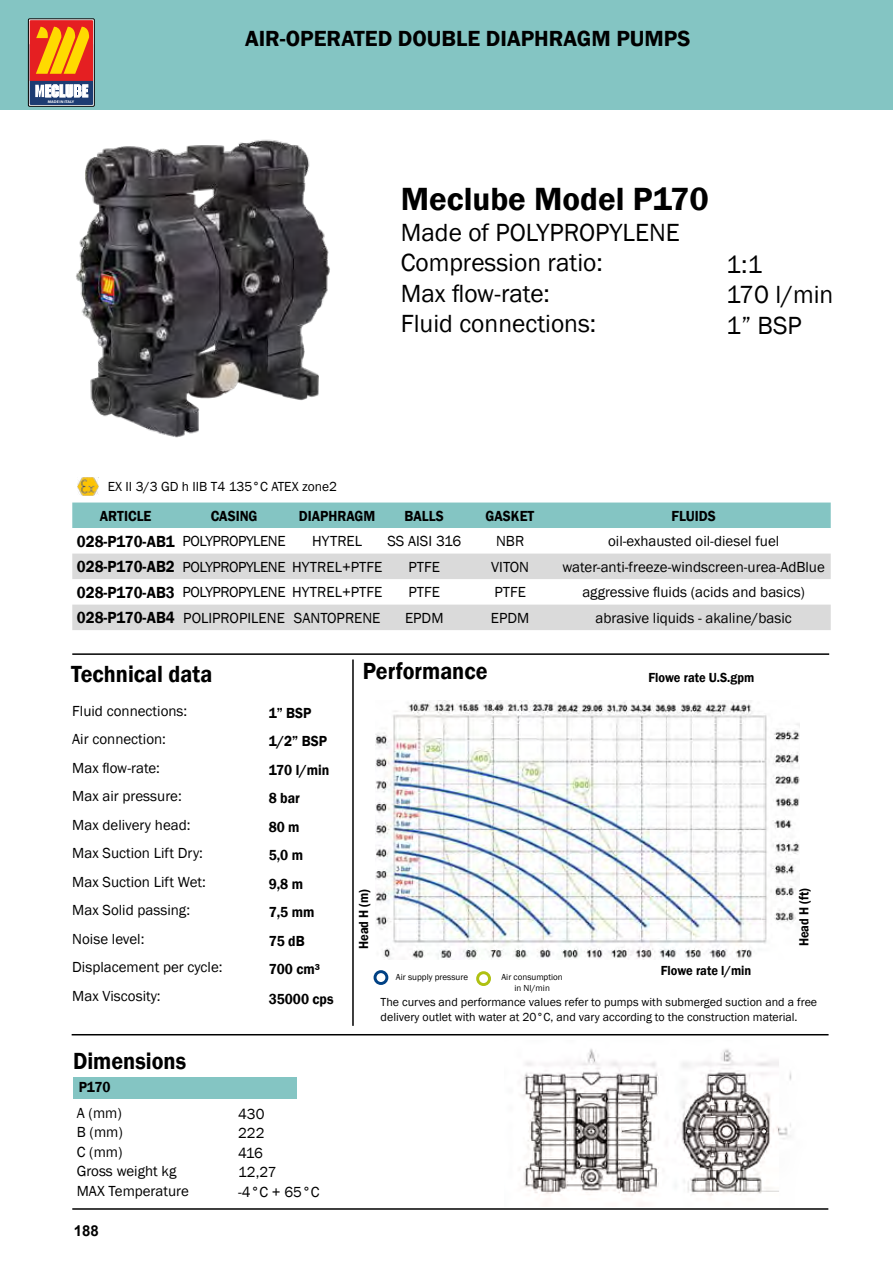
<style>
.page{position:relative;width:893px;height:1263px;background:#fff}
.page>*{position:absolute;margin:0;border:0;box-sizing:border-box;transform-origin:0 0}
.t1{font:600 33px "Franklin Gothic";color:#000}
.t2{font:25.5px/30.6px "Franklin Gothic";color:#000}
.t3{font:600 24px "Franklin Gothic";color:#000;scale:.92 1}
.t4{font:600 22.5px "Franklin Gothic";color:#000}
.t5{font:600 16.5px "Franklin Gothic";color:#000;scale:.92 1}
.t6{font:15px/28.5px "Franklin Gothic";color:#000}
.t7{font:600 15px/28.5px "Franklin Gothic";color:#000;scale:.92 1}
.t8{font:15px "Franklin Gothic";letter-spacing:-.03em;color:#000}
.t9{font:700 15px "Arial";color:#000}
.t10{font:600 13.5px "Franklin Gothic";color:#000;scale:.92 1}
.t11{font:13.5px "Franklin Gothic";color:#000}
.t12{font:12px/14.4px "Franklin Gothic";color:#000}
.t13{font:9px/10.8px "Franklin Gothic";color:#000;text-align:center}
.t14{font:700 3.75px "Myriad Pro";color:#fdfdfd;scale:1.06 1}
</style>
<div class="page">
<div style="left:0;top:0;width:893px;height:110px;background:#84c5c3"></div>
<div style="left:28px;top:19px;width:66px;height:87px;border:1px solid #000"></div>
<svg style="left:30px;top:20px;width:63px;height:85px;background:#cd753e"></svg>
<img style="left:375px;top:700px;width:424px;height:260px">
<hr style="left:72px;top:653px;width:757px;height:2px;background:#000">
<hr style="left:72px;top:1034px;width:756px;height:1px;background:#000">
<hr style="left:352px;top:659px;width:2px;height:367px;background:#000">
<div style="left:374px;top:970px;width:14px;height:15px;border:3px solid #004184;border-radius:50%"></div>
<div style="left:476px;top:971px;width:15px;height:15px;border:3px solid #afc112;border-radius:50%"></div>
<div style="left:72px;top:502px;width:759px;height:26px;background:#84c5c3"></div>
<svg style="left:72px;top:553px;width:759px;height:1px"></svg>
<svg style="left:72px;top:554px;width:759px;height:76px;fill:#dadada"></svg>
<img style="left:522px;top:1049px;width:270px;height:147px">
<img style="left:76px;top:139px;width:254px;height:299px">
<hr style="left:72px;top:1208px;width:756px;height:2px;background:#000">
<img style="left:77px;top:478px;width:21px;height:17px">
<div style="left:73px;top:1078px;width:224px;height:21px;background:#84c5c3"></div>
<p class="t14" style="left:48px;top:99px;width:26px">MADE IN ITALY</p>
<h3 class="t4" style="left:245px;top:24px;width:447px">AIR-OPERATED DOUBLE DIAPHRAGM PUMPS</h3>
<h1 class="t1" style="left:401px;top:179px;width:310px">Meclube Model P170</h1>
<h2 class="t2" style="left:401px;top:217px;width:280px">Made of POLYPROPYLENE<br>Compression ratio:<br>Max flow-rate:<br>Fluid connections:</h2>
<h2 class="t2" style="left:726px;top:250px;width:109px">1:1<br>170 l/min<br>1” BSP</h2>
<p class="t11" style="left:108px;top:478px;width:231px">EX II 3/3 GD h IIB T4 135°C ATEX zone2</p>
<p class="t7" style="left:100px;top:502px;width:58px">ARTICLE</p>
<p class="t7" style="left:211px;top:502px;width:52px">CASING</p>
<p class="t7" style="left:299px;top:502px;width:85px">DIAPHRAGM</p>
<p class="t7" style="left:404px;top:502px;width:44px">BALLS</p>
<p class="t7" style="left:486px;top:502px;width:54px">GASKET</p>
<p class="t7" style="left:671px;top:502px;width:50px">FLUIDS</p>
<p class="t8" style="left:183px;top:532px;width:104px">POLYPROPYLENE</p>
<p class="t6" style="left:562px;top:529px;width:264px;line-height:25.5px;text-align:center">oil-exhausted oil-diesel fuel water-anti-freeze-windscreen-urea-AdBlue aggressive fluids (acids and basics)</p>
<p class="t6" style="left:183px;top:604px;width:103px">POLIPROPILENE</p>
<p class="t6" style="left:595px;top:604px;width:198px">abrasive liquids - akaline/basic</p>
<p class="t5" style="left:77px;top:531px;width:108px">028-P170-AB1</p>
<p class="t6" style="left:312px;top:527px;width:51px">HYTREL</p>
<p class="t6" style="left:387px;top:527px;width:75px">SS AISI 316</p>
<p class="t6" style="left:496px;top:527px;width:30px">NBR</p>
<p class="t5" style="left:77px;top:556px;width:108px">028-P170-AB2</p>
<p class="t8" style="left:183px;top:557px;width:201px">POLYPROPYLENE HYTREL+PTFE</p>
<p class="t6" style="left:408px;top:553px;width:33px">PTFE</p>
<p class="t6" style="left:491px;top:553px;width:39px">VITON</p>
<p class="t5" style="left:77px;top:582px;width:108px">028-P170-AB3</p>
<p class="t8" style="left:183px;top:583px;width:201px">POLYPROPYLENE HYTREL+PTFE</p>
<p class="t6" style="left:408px;top:578px;width:33px">PTFE</p>
<p class="t6" style="left:494px;top:578px;width:33px">PTFE</p>
<p class="t5" style="left:77px;top:607px;width:108px">028-P170-AB4</p>
<p class="t6" style="left:294px;top:604px;width:88px">SANTOPRENE</p>
<p class="t6" style="left:405px;top:604px;width:40px">EPDM</p>
<p class="t6" style="left:491px;top:604px;width:40px">EPDM</p>
<h3 class="t3" style="left:71px;top:659px;width:155px">Technical data</h3>
<h3 class="t3" style="left:363px;top:656px;width:137px">Performance</h3>
<p class="t10" style="left:648px;top:669px;width:117px">Flowe rate U.S.gpm</p>
<p class="t6" style="left:72px;top:697px;width:152px">Fluid connections:<br>Air connection:<br>Max flow-rate:<br>Max air pressure:<br>Max delivery head:<br>Max Suction Lift Dry:<br>Max Suction Lift Wet:<br>Max Solid passing:<br>Noise level:<br>Displacement per cycle:<br>Max Viscosity:</p>
<p class="t7" style="left:269px;top:699px;width:67px">1” BSP<br>1/2” BSP<br>170 l/min<br>8 bar<br>80 m<br>5,0 m<br>9,8 m<br>7,5 mm<br>75 dB<br>700 cm³</p>
<p class="t7" style="left:269px;top:985px;width:72px">35000 cps</p>
<h3 class="t3" style="left:73px;top:1046px;width:124px">Dimensions</h3>
<p class="t7" style="left:79px;top:1073px;width:36px">P170</p>
<p class="t6" style="left:77px;top:1103px;width:114px;line-height:19.5px">A (mm)<br>B (mm)<br>C (mm)<br>Gross weight kg<br>MAX Temperature</p>
<p class="t9" style="left:74px;top:1220px;width:27px">188</p>
<p class="t6" style="left:238px;top:1104px;width:83px;line-height:19.5px">430<br>222<br>416<br>12,27<br>-4°C + 65°C</p>
<p class="t10" style="left:355px;top:949px;width:67px;rotate:-90deg">Head H (m)</p>
<p class="t10" style="left:796px;top:946px;width:65px;rotate:-90deg">Head H (ft)</p>
<p class="t13" style="left:396px;top:972px;width:74px">Air supply pressure</p>
<p class="t13" style="left:501px;top:972px;width:63px">Air consumption in Nl/min</p>
<p class="t10" style="left:661px;top:962px;width:100px">Flowe rate l/min</p>
<p class="t12" style="left:381px;top:995px;width:438px">The curves and performance values refer to pumps with submerged suction and a free delivery outlet with water at 20°C, and vary according to the construction material.</p>
</div>
